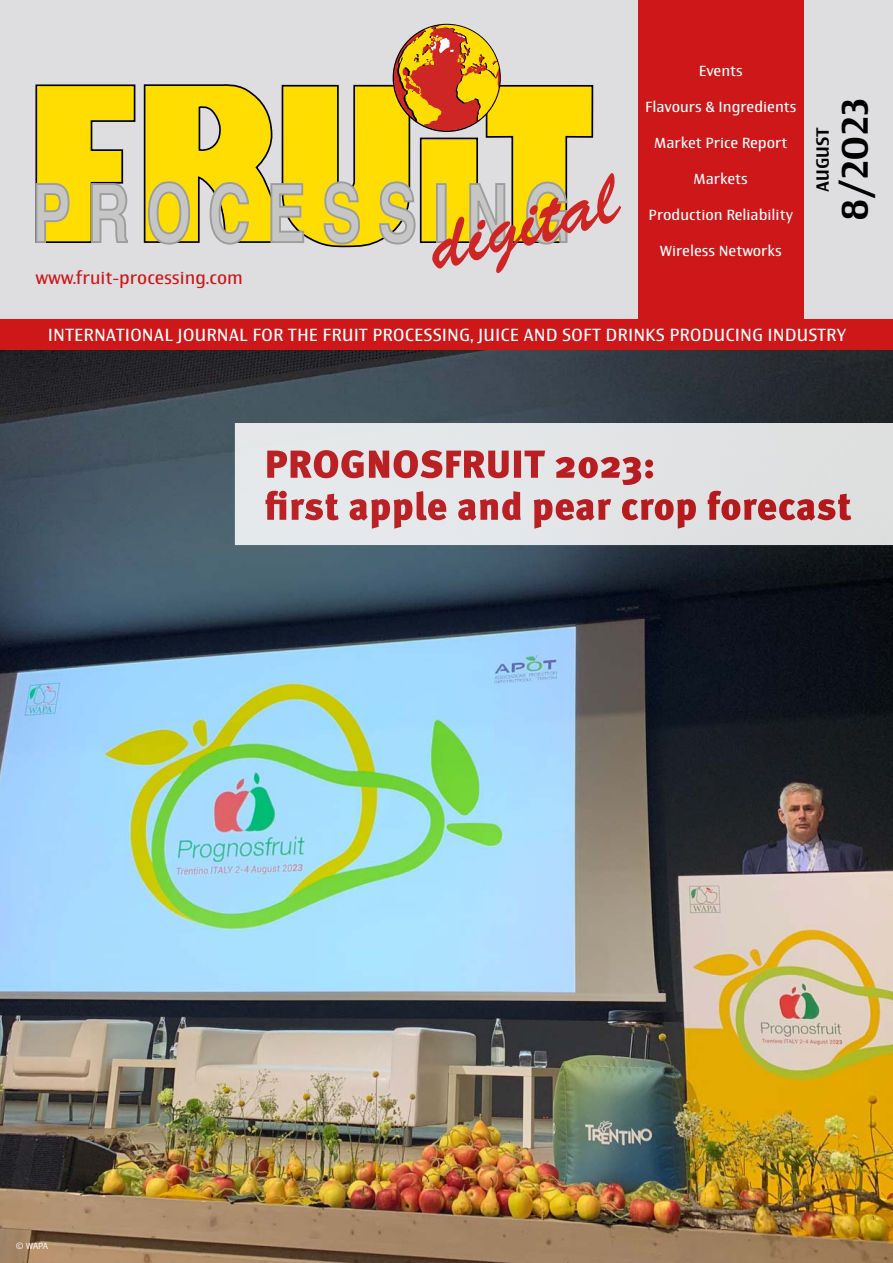
<style>
.page{position:relative;width:893px;height:1263px;background:#fff}
.page>*{position:absolute;margin:0;border:0;box-sizing:border-box;transform-origin:0 0}
.t1{font:500 37.5px "Newbery Sans Pro";color:#000}
.t2{font:18px "Newbery Sans Pro";color:#fff}
.t3{font:18px "Newbery Sans Pro";color:#cd1719}
.t4{font:500 18px "Newbery Sans Pro";color:#000}
.t5{font:15px "Newbery Sans Pro";color:#fff}
.t6{font:9px "Meta Pro Norm";color:#fff}
</style>
<div class="page">
<img style="left:0;top:349px;width:893px;height:914px">
<div style="left:0;top:0;width:893px;height:319px;background:#dedde0"></div>
<div style="left:638px;top:0;width:166px;height:319px;background:#cd1719"></div>
<div style="left:0;top:319px;width:893px;height:30px;background:#cd1719"></div>
<div style="left:235px;top:423px;width:658px;height:122px;background:#e1e3e4"></div>
<img style="left:267px;top:450px;width:386px;height:35px">
<img style="left:267px;top:450px;width:374px;height:28px">
<img style="left:521px;top:491px;width:330px;height:38px">
<img style="left:266px;top:491px;width:255px;height:38px">
<svg style="left:35px;top:84px;width:101px;height:159px"></svg>
<svg style="left:143px;top:25px;width:478px;height:248px"></svg>
<p class="t3" style="left:35px;top:268px;width:209px">www.fruit-processing.com</p>
<p class="t5" style="left:699px;top:63px;width:46px">Events</p>
<p class="t5" style="left:645px;top:99px;width:153px">Flavours &amp; Ingredients</p>
<p class="t5" style="left:654px;top:135px;width:135px">Market Price Report</p>
<p class="t5" style="left:694px;top:171px;width:56px">Markets</p>
<p class="t5" style="left:649px;top:207px;width:146px">Production Reliability</p>
<p class="t5" style="left:660px;top:243px;width:123px">Wireless Networks</p>
<p class="t4" style="left:817px;top:192px;width:66px;rotate:-90deg">AUGUST</p>
<h1 class="t1" style="left:842px;top:221px;width:124px;rotate:-90deg">8/2023</h1>
<p class="t2" style="left:48px;top:326px;width:800px">INTERNATIONAL JOURNAL FOR THE FRUIT PROCESSING, JUICE AND SOFT DRINKS PRODUCING INDUSTRY</p>
<p class="t6" style="left:16px;top:1243px;width:34px">© WAPA</p>
</div>
